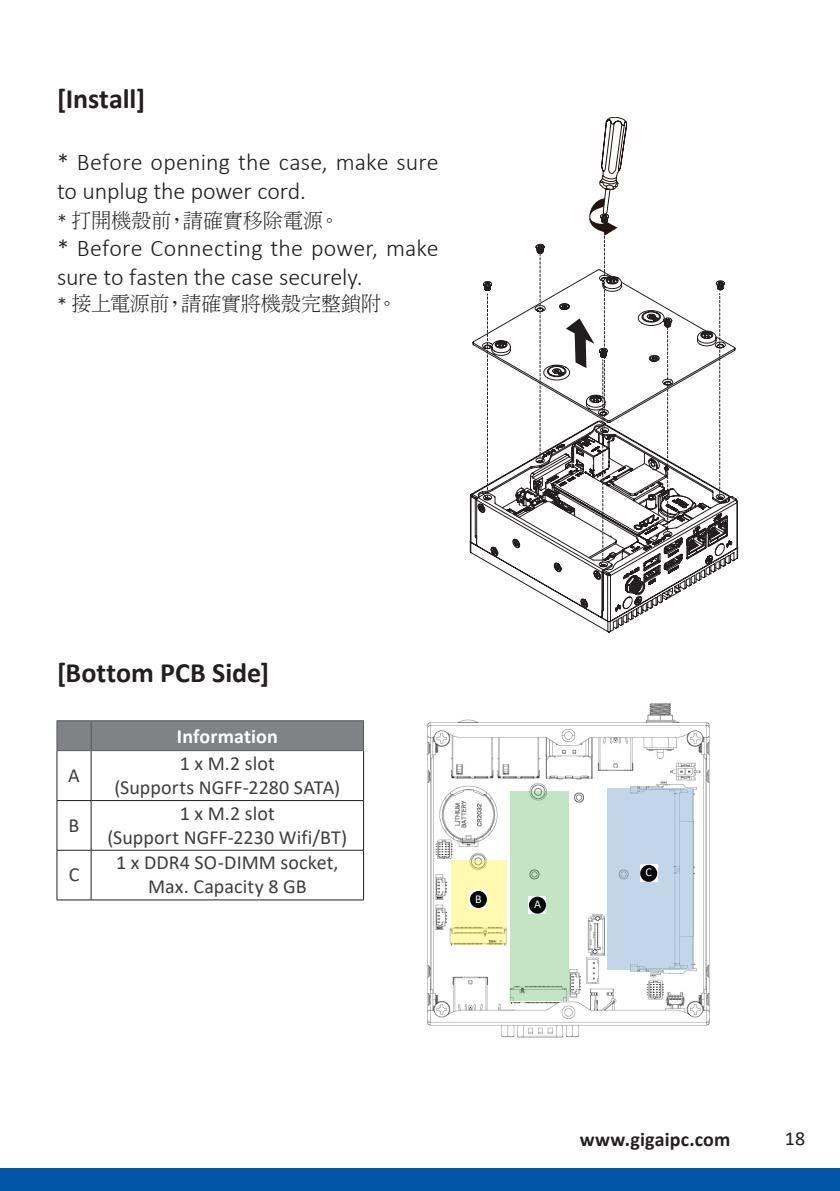
<style>
.page{position:relative;width:840px;height:1191px;background:#fff}
.page>*{position:absolute;margin:0;border:0;box-sizing:border-box;transform-origin:0 0}
.P-Title-01{font:700 28px "Calibri";color:#231f20}
.P-Contents01{font:300 24px/28.8px "Calibri";letter-spacing:.005em;color:#231f20}
.Cell-HwInfo-P-B-Bold{font:20px/24px "Calibri";letter-spacing:.005em;color:#3e3e3f;text-align:center}
.P-Contents01-2{font:300 20px "Adobe Ming Std";letter-spacing:-.005em;color:#231f20}
.t1{font:700 20px "Calibri";letter-spacing:.005em;color:#231f20}
.Cell-HwInfo-Title-W{font:700 20px "Calibri";letter-spacing:.005em;color:#fff}
.t2{font:20px "Calibri";color:#231f20}
.t3{font:12px "Calibri";color:#fff}
.s1{font-family:"Calibri"}
</style>
<div class="page">
<svg style="left:0;top:1168px;width:1px;height:23px"></svg>
<div style="left:1px;top:1168px;width:838px;height:23px;background:#0154a6"></div>
<img style="left:427px;top:703px;width:281px;height:334px">
<svg style="left:470px;top:117px;width:267px;height:511px"></svg>
<svg style="left:58px;top:751px;width:305px;height:148px"></svg>
<hr style="left:56px;top:750px;width:35px;height:1px;background:#57585a">
<hr style="left:91px;top:750px;width:273px;height:1px;background:#57585a">
<div style="left:56px;top:720px;width:308px;height:30px;background:#808285"></div>
<hr style="left:57px;top:751px;width:1px;height:49px;background:#231f20">
<hr style="left:363px;top:751px;width:1px;height:49px;background:#231f20">
<hr style="left:57px;top:801px;width:1px;height:49px;background:#231f20">
<hr style="left:363px;top:801px;width:1px;height:49px;background:#231f20">
<hr style="left:57px;top:850px;width:1px;height:49px;background:#231f20">
<hr style="left:363px;top:850px;width:1px;height:49px;background:#231f20">
<hr style="left:91px;top:801px;width:1px;height:49px;background:#231f20">
<hr style="left:91px;top:751px;width:1px;height:49px;background:#231f20">
<hr style="left:91px;top:850px;width:1px;height:49px;background:#231f20">
<hr style="left:57px;top:800px;width:34px;height:1px;background:#231f20">
<hr style="left:57px;top:850px;width:34px;height:1px;background:#231f20">
<hr style="left:57px;top:899px;width:34px;height:1px;background:#231f20">
<hr style="left:91px;top:800px;width:272px;height:1px;background:#231f20">
<hr style="left:91px;top:850px;width:272px;height:1px;background:#231f20">
<hr style="left:91px;top:899px;width:272px;height:1px;background:#231f20">
<div style="left:607px;top:788px;width:85px;height:181px;background:#c3d5e8"></div>
<div style="left:510px;top:791px;width:58px;height:210px;background:#c3e5c6"></div>
<svg style="left:451px;top:860px;width:55px;height:85px;background:#f8f3aa"></svg>
<svg style="left:528px;top:896px;width:17px;height:17px"></svg>
<div style="left:528px;top:896px;width:17px;height:17px;background:#080707;border-radius:50%"></div>
<svg style="left:469px;top:891px;width:17px;height:17px"></svg>
<div style="left:469px;top:891px;width:17px;height:17px;background:#080707;border-radius:50%"></div>
<svg style="left:640px;top:865px;width:17px;height:17px"></svg>
<div style="left:639px;top:865px;width:18px;height:17px;background:#080707;border-radius:50%"></div>
<p class="P-Title-01" style="left:57px;top:79px;width:89px">[Install]</p>
<p class="P-Contents01" style="left:57px;top:147px;width:383px">* Before opening the case, make sure to unplug the power cord.</p>
<p class="P-Contents01-2" style="left:57px;top:209px;width:284px"><span class="s1">*</span> 打開機殼前，請確實移除電源。</p>
<p class="P-Contents01" style="left:57px;top:234px;width:383px">* Before Connecting the power, make sure to fasten the case securely.</p>
<p class="P-Contents01-2" style="left:57px;top:292px;width:341px"><span class="s1">*</span> 接上電源前，請確實將機殼完整鎖附。</p>
<p class="P-Title-01" style="left:57px;top:653px;width:214px">[Bottom PCB Side]</p>
<p class="Cell-HwInfo-P-B-Bold" style="left:68px;top:763px;width:13px">A</p>
<p class="Cell-HwInfo-P-B-Bold" style="left:69px;top:812px;width:12px">B</p>
<p class="Cell-HwInfo-P-B-Bold" style="left:69px;top:862px;width:12px">C</p>
<p class="Cell-HwInfo-Title-W" style="left:177px;top:722px;width:102px">Information</p>
<p class="Cell-HwInfo-P-B-Bold" style="left:114px;top:751px;width:227px">1 x M.2 slot<br>(Supports NGFF-2280 SATA)</p>
<p class="Cell-HwInfo-P-B-Bold" style="left:107px;top:800px;width:241px">1 x M.2 slot<br>(Support NGFF-2230 Wifi/BT)</p>
<p class="Cell-HwInfo-P-B-Bold" style="left:116px;top:850px;width:223px">1 x DDR4 SO-DIMM socket,<br>Max. Capacity 8 GB</p>
<p class="t3" style="left:475px;top:890px;width:8px">B</p>
<p class="t3" style="left:533px;top:896px;width:8px">A</p>
<p class="t3" style="left:645px;top:864px;width:8px">C</p>
<p class="t1" style="left:579px;top:1125px;width:152px">www.gigaipc.com</p>
<p class="t2" style="left:784px;top:1124px;width:22px">18</p>
</div>
